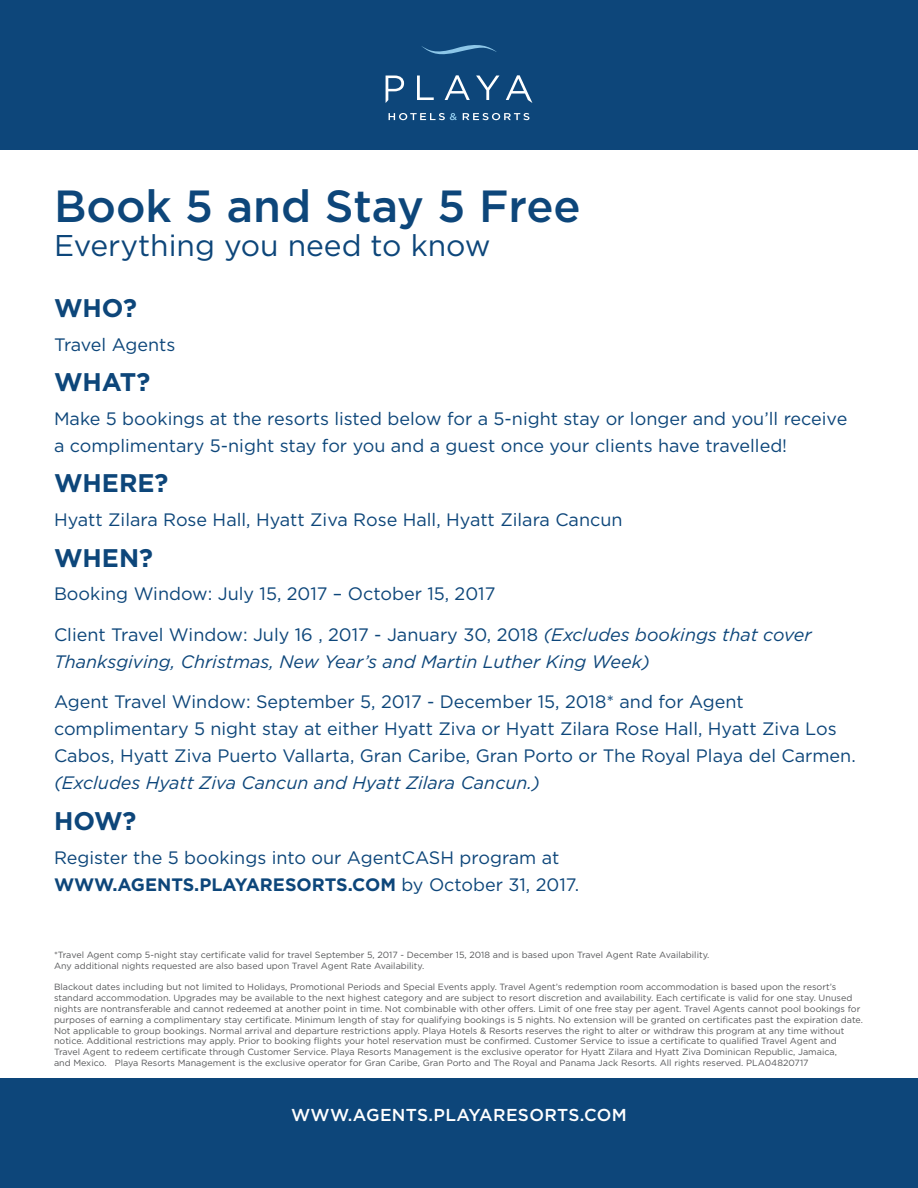
<style>
.page{position:relative;width:918px;height:1188px;background:#fff}
.page>*{position:absolute;margin:0;border:0;box-sizing:border-box;transform-origin:0 0}
.t1{font:500 45px "Gotham";color:#0d467a}
.t2{font:30px "Gotham";color:#0d467a}
.t3{font:700 25.5px "Gotham";color:#0d467a}
.t4{font:18px/27px "Gotham";color:#0d467a}
.t5{font:italic 18px/27px "Gotham";color:#0d467a}
.t6{font:500 17.25px "Gotham";letter-spacing:.02em;color:#fff}
.t7{font:9px/10.8px "Gotham";color:#57585a}
.s1{font-style:normal}
.s2{font-weight:700}
</style>
<div class="page">
<div style="left:0;top:0;width:918px;height:149px;background:#0d467a"></div>
<div style="left:0;top:1078px;width:918px;height:110px;background:#0d467a"></div>
<svg style="left:386px;top:76px;width:18px;height:27px"></svg>
<svg style="left:417px;top:76px;width:17px;height:24px"></svg>
<svg style="left:445px;top:75px;width:25px;height:25px"></svg>
<svg style="left:476px;top:76px;width:23px;height:24px"></svg>
<svg style="left:506px;top:75px;width:26px;height:28px"></svg>
<svg style="left:421px;top:45px;width:76px;height:10px"></svg>
<svg style="left:389px;top:113px;width:68px;height:7px"></svg>
<svg style="left:463px;top:113px;width:66px;height:7px"></svg>
<h1 class="t1" style="left:54px;top:181px;width:528px">Book 5 and Stay 5 Free</h1>
<h2 class="t2" style="left:54px;top:229px;width:438px">Everything you need to know</h2>
<h3 class="t3" style="left:54px;top:293px;width:85px">WHO?</h3>
<h3 class="t4" style="left:54px;top:331px;width:123px">Travel Agents</h3>
<h3 class="t3" style="left:54px;top:367px;width:98px">WHAT?</h3>
<h3 class="t4" style="left:54px;top:405px;width:795px">Make 5 bookings at the resorts listed below for a 5-night stay or longer and you’ll receive a complimentary 5-night stay for you and a guest once your clients have travelled!</h3>
<h3 class="t3" style="left:54px;top:469px;width:116px">WHERE?</h3>
<h3 class="t4" style="left:54px;top:506px;width:570px">Hyatt Zilara Rose Hall, Hyatt Ziva Rose Hall, Hyatt Zilara Cancun</h3>
<h3 class="t3" style="left:54px;top:543px;width:101px">WHEN?</h3>
<h3 class="t4" style="left:54px;top:580px;width:443px">Booking Window: July 15, 2017 – October 15, 2017</h3>
<h3 class="t5" style="left:54px;top:621px;width:759px"><span class="s1">Client Travel Window: July 16 , 2017 - January 30, 2018</span> (Excludes bookings that cover<br>Thanksgiving, Christmas, New Year’s and Martin Luther King Week)</h3>
<p class="t4" style="left:54px;top:688px;width:803px">Agent Travel Window: September 5, 2017 - December 15, 2018* and for Agent complimentary 5 night stay at either Hyatt Ziva or Hyatt Zilara Rose Hall, Hyatt Ziva Los<br>Cabos, Hyatt Ziva Puerto Vallarta, Gran Caribe, Gran Porto or The Royal Playa del Carmen.</p>
<h3 class="t5" style="left:54px;top:770px;width:487px">(Excludes Hyatt Ziva Cancun and Hyatt Zilara Cancun.)</h3>
<h3 class="t3" style="left:54px;top:806px;width:84px">HOW?</h3>
<h3 class="t4" style="left:54px;top:844px;width:527px">Register the 5 bookings into our AgentCASH program at<br><span class="s2">WWW.AGENTS.PLAYARESORTS.COM</span> by October 31, 2017.</h3>
<p class="t7" style="left:54px;top:949px;width:657px">*Travel Agent comp 5-night stay certificate valid for travel September 5, 2017 - December 15, 2018 and is based upon Travel Agent Rate Availability.<br>Any additional nights requested are also based upon Travel Agent Rate Availability.</p>
<p class="t7" style="left:54px;top:982px;width:810px">Blackout dates including but not limited to Holidays, Promotional Periods and Special Events apply. Travel Agent’s redemption room accommodation is based upon the resort’s standard accommodation. Upgrades may be available to the next highest category and are subject to resort discretion and availability. Each certificate is valid for one stay. Unused nights are nontransferable and cannot redeemed at another point in time. Not combinable with other offers. Limit of one free stay per agent. Travel Agents cannot pool bookings for purposes of earning a complimentary stay certificate. Minimum length of stay for qualifying bookings is 5 nights. No extension will be granted on certificates past the expiration date.<br>Not applicable to group bookings. Normal arrival and departure restrictions apply. Playa Hotels &amp; Resorts reserves the right to alter or withdraw this program at any time without notice. Additional restrictions may apply. Prior to booking flights your hotel reservation must be confirmed. Customer Service to issue a certificate to qualified Travel Agent and Travel Agent to redeem certificate through Customer Service. Playa Resorts Management is the exclusive operator for Hyatt Zilara and Hyatt Ziva Dominican Republic, Jamaica,<br>and Mexico. Playa Resorts Management is the exclusive operator for Gran Caribe, Gran Porto and The Royal and Panama Jack Resorts. All rights reserved. PLA04820717</p>
<h3 class="t6" style="left:291px;top:1105px;width:337px">WWW.AGENTS.PLAYARESORTS.COM</h3>
</div>
